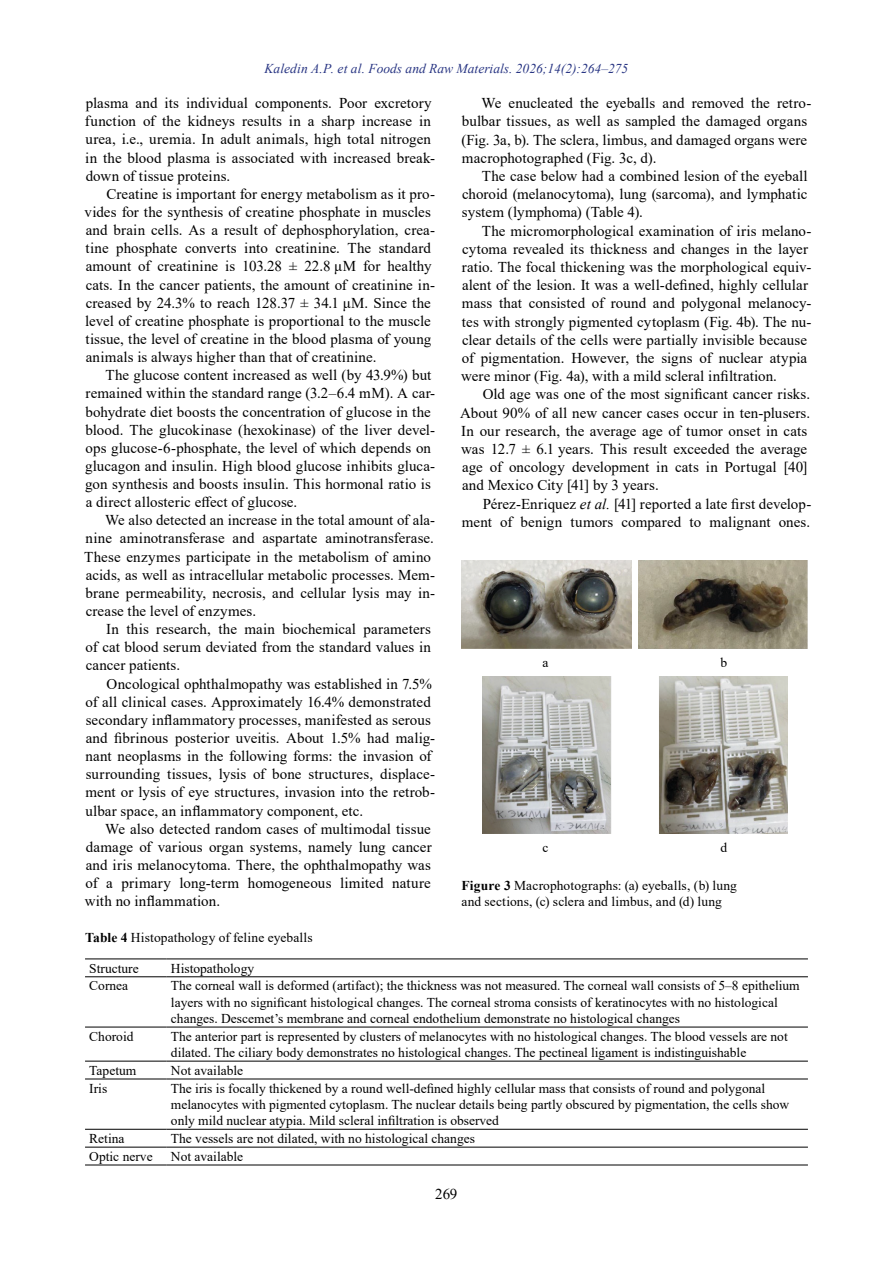
<style>
.page{position:relative;width:893px;height:1263px;background:#fff}
.page>*{position:absolute;margin:0;border:0;box-sizing:border-box;transform-origin:0 0}
.t1{font:15px/18.1px "Times New Roman";letter-spacing:.005em;color:#000}
.t2{font:13.5px/16.2px "Times New Roman";color:#000}
.t3{font:italic 13.5px "Times New Roman";color:#283583}
.s1{font-style:italic}
.s2{font-weight:700}
</style>
<div class="page">
<hr style="left:85px;top:976px;width:82px;height:1px;background:#000">
<hr style="left:167px;top:976px;width:641px;height:1px;background:#000">
<hr style="left:85px;top:1027px;width:82px;height:1px;background:#000">
<hr style="left:167px;top:1027px;width:641px;height:1px;background:#000">
<hr style="left:85px;top:1061px;width:82px;height:1px;background:#000">
<hr style="left:167px;top:1061px;width:641px;height:1px;background:#000">
<hr style="left:85px;top:1079px;width:82px;height:1px;background:#000">
<hr style="left:167px;top:1079px;width:641px;height:1px;background:#000">
<hr style="left:85px;top:1129px;width:82px;height:1px;background:#000">
<hr style="left:167px;top:1129px;width:641px;height:1px;background:#000">
<hr style="left:85px;top:1147px;width:82px;height:1px;background:#000">
<hr style="left:167px;top:1147px;width:641px;height:1px;background:#000">
<hr style="left:85px;top:959px;width:82px;height:1px;background:#000">
<hr style="left:167px;top:959px;width:641px;height:1px;background:#000">
<hr style="left:85px;top:1165px;width:82px;height:1px;background:#000">
<hr style="left:167px;top:1165px;width:641px;height:1px;background:#000">
<img style="left:482px;top:677px;width:129px;height:156px">
<img style="left:659px;top:677px;width:129px;height:156px">
<img style="left:461px;top:561px;width:170px;height:87px">
<img style="left:638px;top:561px;width:170px;height:87px">
<p class="t3" style="left:264px;top:59px;width:365px">Kaledin A.P. et al. Foods and Raw Materials. 2026;14(2):264–275</p>
<p class="t1" style="left:85px;top:94px;width:352px">plasma and its individual components. Poor excretory function of the kidneys results in a sharp increase in urea, i.e., uremia. In adult animals, high total nitrogen in the blood plasma is associated with increased break&shy;down of tissue proteins.</p>
<p class="t1" style="left:85px;top:184px;width:352px;text-indent:22px">Creatine is important for energy metabolism as it pro&shy;vides for the synthesis of creatine phosphate in muscles and brain cells. As a result of dephosphorylation, crea&shy;tine phosphate converts into creatinine. The standard amount of creatinine is 103.28 ± 22.8 μM for healthy cats. In the cancer patients, the amount of creatinine in&shy;creased by 24.3% to reach 128.37 ± 34.1 μM. Since the level of creatine phosphate is proportional to the muscle tissue, the level of creatine in the blood plasma of young animals is always higher than that of creatinine.</p>
<p class="t1" style="left:85px;top:366px;width:351px;text-indent:20px">The glucose content increased as well (by 43.9%) but remained within the standard range (3.2–6.4 mM). A car&shy;bohydrate diet boosts the concentration of glucose in the blood. The glucokinase (hexokinase) of the liver devel&shy;ops glucose-6-phosphate, the level of which depends on glucagon and insulin. High blood glucose inhibits gluca&shy;gon synthesis and boosts insulin. This hormonal ratio is a direct allosteric effect of glucose.</p>
<p class="t1" style="left:84px;top:511px;width:352px;text-indent:21px">We also detected an increase in the total amount of ala&shy;nine aminotransferase and aspartate aminotransferase.<br>These enzymes participate in the metabolism of amino acids, as well as intracellular metabolic processes. Mem&shy;brane permeability, necrosis, and cellular lysis may in&shy;crease the level of enzymes.</p>
<p class="t1" style="left:86px;top:620px;width:347px;text-align:justify;text-indent:21px">In this research, the main biochemical parameters of cat blood serum deviated from the standard values in cancer patients.</p>
<p class="t1" style="left:86px;top:674px;width:351px;text-indent:21px">Oncological ophthalmopathy was established in 7.5% of all clinical cases. Approximately 16.4% demonstrated secondary inflammatory processes, manifested as serous and fibrinous posterior uveitis. About 1.5% had malig&shy;nant neoplasms in the following forms: the invasion of surrounding tissues, lysis of bone structures, displace&shy;ment or lysis of eye structures, invasion into the retrob&shy;ulbar space, an inflammatory component, etc.</p>
<p class="t1" style="left:85px;top:819px;width:348px;text-align:justify;text-indent:20px">We also detected random cases of multimodal tissue damage of various organ systems, namely lung cancer and iris melanocytoma. There, the ophthalmopathy was of a primary long-term homogeneous limited nature with no inflammation.</p>
<p class="t1" style="left:461px;top:94px;width:351px;text-indent:20px">We enucleated the eyeballs and removed the retro&shy;bulbar tissues, as well as sampled the damaged organs (Fig. 3a, b). The sclera, limbus, and damaged organs were macrophotographed (Fig. 3c, d).</p>
<p class="t1" style="left:462px;top:166px;width:347px;text-align:justify;text-indent:20px">The case below had a combined lesion of the eyeball choroid (melanocytoma), lung (sarcoma), and lymphatic system (lymphoma) (Table 4).</p>
<p class="t1" style="left:461px;top:221px;width:352px;text-indent:21px">The micromorphological examination of iris melano&shy;cytoma revealed its thickness and changes in the layer ratio. The focal thickening was the morphological equiv&shy;alent of the lesion. It was a well-defined, highly cellular mass that consisted of round and polygonal melanocy&shy;tes with strongly pigmented cytoplasm (Fig. 4b). The nu&shy;clear details of the cells were partially invisible because of pigmentation. However, the signs of nuclear atypia were minor (Fig. 4a), with a mild scleral infiltration.</p>
<p class="t1" style="left:460px;top:385px;width:352px;text-indent:23px">Old age was one of the most significant cancer risks.<br>About 90% of all new cancer cases occur in ten-plusers.<br>In our research, the average age of tumor onset in cats was 12.7 ± 6.1 years. This result exceeded the average age of oncology development in cats in Portugal [40] and Mexico City [41] by 3 years.</p>
<p class="t1" style="left:462px;top:494px;width:351px;text-align:right">Pérez-Enriquez <span class="s1">et al.</span> [41] reported a late first develop&shy;ment of benign tumors compared to malignant ones.</p>
<p class="t2" style="left:542px;top:654px;width:7px">a</p>
<p class="t2" style="left:720px;top:654px;width:8px">b</p>
<p class="t2" style="left:542px;top:839px;width:7px">c</p>
<p class="t2" style="left:720px;top:839px;width:8px">d</p>
<p class="t2" style="left:461px;top:876px;width:277px"><span class="s2">Figure 3</span> Macrophotographs: (a) eyeballs, (b) lung and sections, (c) sclera and limbus, and (d) lung</p>
<p class="t2" style="left:85px;top:929px;width:229px"><span class="s2">Table 4</span> Histopathology of feline eyeballs</p>
<p class="t2" style="left:89px;top:959px;width:51px">Structure</p>
<p class="t2" style="left:171px;top:959px;width:85px">Histopathology</p>
<p class="t2" style="left:89px;top:977px;width:40px">Cornea</p>
<p class="t2" style="left:171px;top:977px;width:630px">The corneal wall is deformed (artifact); the thickness was not measured. The corneal wall consists of 5–8 epithelium layers with no significant histological changes. The corneal stroma consists of keratinocytes with no histological changes. Descemet’s membrane and corneal endothelium demonstrate no histological changes</p>
<p class="t2" style="left:89px;top:1027px;width:46px">Choroid</p>
<p class="t2" style="left:171px;top:1027px;width:618px">The anterior part is represented by clusters of melanocytes with no histological changes. The blood vessels are not dilated. The ciliary body demonstrates no histological changes. The pectineal ligament is indistinguishable</p>
<p class="t2" style="left:89px;top:1062px;width:49px">Tapetum</p>
<p class="t2" style="left:171px;top:1062px;width:74px">Not available</p>
<p class="t2" style="left:89px;top:1079px;width:19px">Iris</p>
<p class="t2" style="left:171px;top:1079px;width:620px">The iris is focally thickened by a round well-defined highly cellular mass that consists of round and polygonal melanocytes with pigmented cytoplasm. The nuclear details being partly obscured by pigmentation, the cells show only mild nuclear atypia. Mild scleral infiltration is observed</p>
<p class="t2" style="left:89px;top:1130px;width:37px">Retina</p>
<p class="t2" style="left:171px;top:1130px;width:306px">The vessels are not dilated, with no histological changes</p>
<p class="t2" style="left:89px;top:1148px;width:65px">Optic nerve</p>
<p class="t2" style="left:171px;top:1148px;width:74px">Not available</p>
<p class="t1" style="left:435px;top:1184px;width:24px">269</p>
</div>
